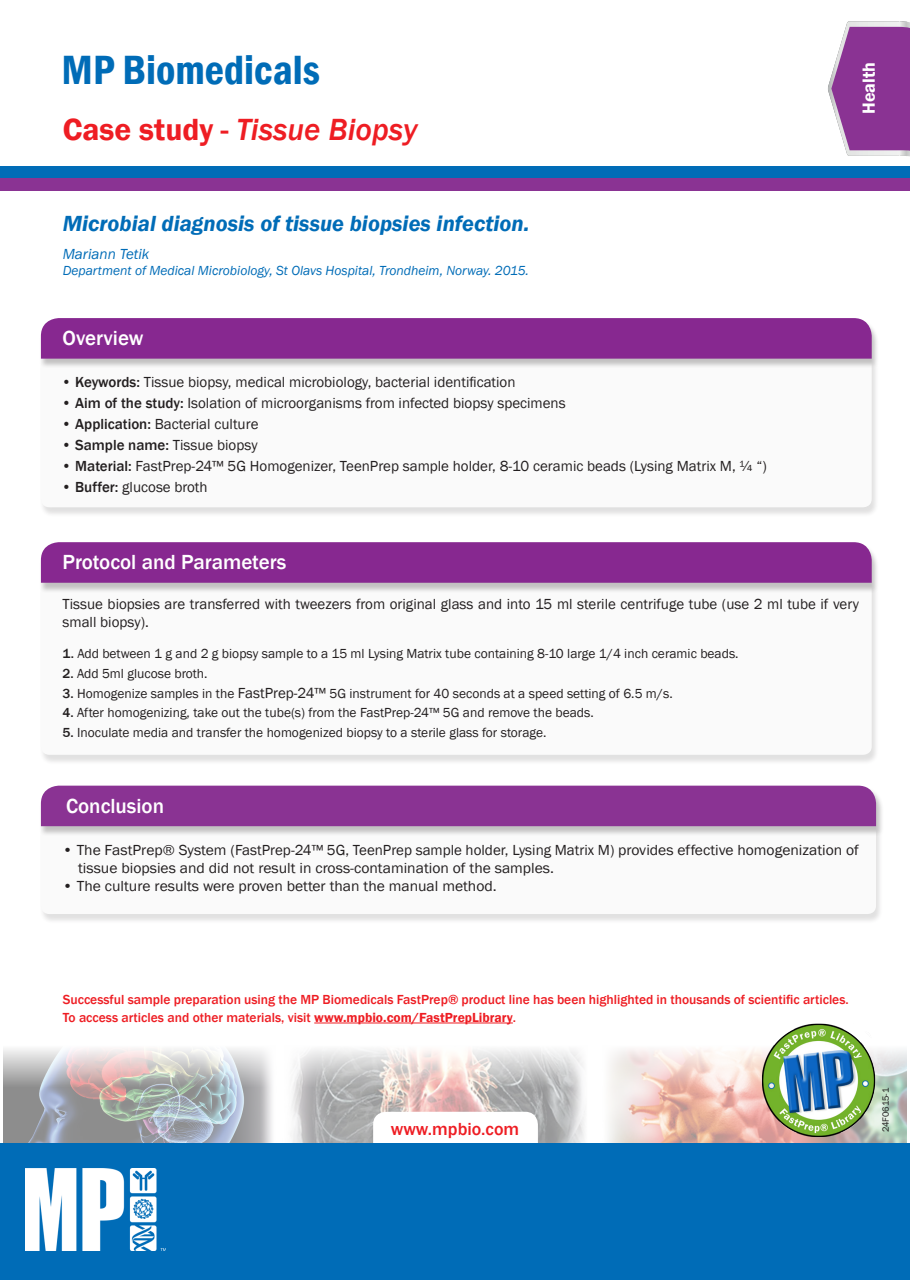
<style>
.page{position:relative;width:910px;height:1280px;background:#fff}
.page>*{position:absolute;margin:0;border:0;box-sizing:border-box;transform-origin:0 0}
.t1{font:600 condensed 42px "Franklin Gothic";color:#006cb7}
.t2{font:italic 500 31.5px "Franklin Gothic";color:#ee1d23}
.t3{font:italic 600 22.5px "Franklin Gothic";color:#006cb7}
.t4{font:500 21px "Franklin Gothic";color:#fff}
.t5{font:500 18px "Franklin Gothic";color:#ee1d23}
.t6{font:600 18px "Franklin Gothic";color:#fff}
.t7{font:15px/18px "Franklin Gothic";color:#231f20}
.t8{font:15px "Franklin Gothic";color:#231f20;scale:1.04 1}
.t9{font:500 15px "Franklin Gothic";color:#231f20}
.t10{font:italic 15px "Franklin Gothic";color:#006cb7}
.t11{font:13.5px "Franklin Gothic";color:#231f20}
.t12{font:500 13.5px/18px "Franklin Gothic";color:#ee1d23}
.t13{font:italic 13.5px "Franklin Gothic";color:#006cb7}
.t14{font:9.3px "Franklin Gothic";letter-spacing:-.005em;color:#231f20}
.s1{font-weight:600;font-style:normal}
.s2{font-style:normal}
.s3{font-weight:500}
.s4{font-weight:400}
.s5{font-size:15px}
.s6{font-weight:600}
</style>
<div class="page">
<div style="left:39px;top:360px;width:840px;height:157px;background:#231f20;opacity:.14"></div>
<svg style="left:41px;top:369px;width:831px;height:138px"></svg>
<div style="left:39px;top:319px;width:840px;height:50px;background:#231f20;opacity:.26"></div>
<div style="left:41px;top:318px;width:831px;height:41px;background:#872890"></div>
<img style="left:3px;top:1049px;width:904px;height:94px">
<svg style="left:828px;top:21px;width:82px;height:135px"></svg>
<div style="left:0;top:167px;width:910px;height:12px;background:#006cb7"></div>
<div style="left:0;top:178px;width:910px;height:13px;background:#8a3393"></div>
<div style="left:39px;top:827px;width:844px;height:97px;background:#231f20;opacity:.14"></div>
<svg style="left:41px;top:836px;width:835px;height:78px"></svg>
<div style="left:39px;top:787px;width:845px;height:49px;background:#231f20;opacity:.26"></div>
<div style="left:41px;top:786px;width:835px;height:40px;background:#8a3393"></div>
<img style="left:752px;top:1023px;width:138px;height:120px">
<div style="left:373px;top:1112px;width:165px;height:51px;background:#fff;border-radius:13px"></div>
<div style="left:0;top:1143px;width:910px;height:137px;background:#006cb7"></div>
<img style="left:26px;top:1168px;width:139px;height:82px">
<hr style="left:314px;top:1023px;width:199px;height:1px;background:#ee1d23">
<div style="left:39px;top:584px;width:840px;height:181px;background:#231f20;opacity:.14"></div>
<svg style="left:41px;top:593px;width:831px;height:162px"></svg>
<div style="left:39px;top:543px;width:840px;height:50px;background:#231f20;opacity:.26"></div>
<div style="left:41px;top:542px;width:831px;height:41px;background:#872890"></div>
<p class="t1" style="left:62px;top:42px;width:260px">MP Biomedicals</p>
<p class="t6" style="left:858px;top:114px;width:53px;rotate:-90deg">Health</p>
<p class="t2" style="left:63px;top:110px;width:356px"><span class="s1">Case study</span> <span class="s2">-</span> Tissue Biopsy</p>
<p class="t3" style="left:63px;top:209px;width:468px">Microbial diagnosis of tissue biopsies infection.</p>
<p class="t10" style="left:63px;top:244px;width:88px">Mariann Tetik</p>
<p class="t13" style="left:63px;top:262px;width:468px">Department of Medical Microbiology, St Olavs Hospital, Trondheim, Norway. 2015.</p>
<p class="t4" style="left:63px;top:325px;width:83px">Overview</p>
<p class="t7" style="left:61px;top:373px;width:456px"><span class="s3">• Keywords:</span> Tissue biopsy, medical microbiology, bacterial identification</p>
<p class="t7" style="left:61px;top:394px;width:506px"><span class="s3">• Aim of the study:</span> Isolation of microorganisms from infected biopsy specimens</p>
<p class="t7" style="left:61px;top:415px;width:199px"><span class="s3">• Application:</span> Bacterial culture</p>
<p class="t9" style="left:61px;top:436px;width:198px">• Sample name: <span class="s4">Tissue biopsy</span></p>
<p class="t7" style="left:61px;top:457px;width:707px"><span class="s3">• Material:</span> FastPrep-24™ 5G Homogenizer, TeenPrep sample holder, 8-10 ceramic beads (Lysing Matrix M, ¼ “)</p>
<p class="t7" style="left:61px;top:478px;width:148px"><span class="s3">• Buffer:</span> glucose broth</p>
<p class="t4" style="left:63px;top:549px;width:225px">Protocol and Parameters</p>
<p class="t7" style="left:63px;top:595px;width:798px">Tissue biopsies are transferred with tweezers from original glass and into 15 ml sterile centrifuge tube (use 2 ml tube if very small biopsy).</p>
<p class="t11" style="left:63px;top:646px;width:678px"><span class="s3">1.</span> Add between 1 g and 2 g biopsy sample to a 15 ml Lysing Matrix tube containing 8-10 large 1/4 inch ceramic beads.</p>
<p class="t11" style="left:63px;top:665px;width:147px"><span class="s3">2.</span> Add 5ml glucose broth.</p>
<p class="t11" style="left:63px;top:685px;width:612px"><span class="s3">3.</span> Homogenize samples in the <span class="s5">FastPrep-24™</span> 5G instrument for 40 seconds at a speed setting of 6.5 m/s.</p>
<p class="t11" style="left:63px;top:704px;width:533px"><span class="s3">4.</span> After homogenizing, take out the tube(s) from the FastPrep-24™ 5G and remove the beads.</p>
<p class="t11" style="left:63px;top:724px;width:486px"><span class="s3">5.</span> Inoculate media and transfer the homogenized biopsy to a sterile glass for storage.</p>
<p class="t4" style="left:66px;top:793px;width:100px">Conclusion</p>
<p class="t8" style="left:63px;top:841px;width:767px">• The FastPrep® System (FastPrep-24™ 5G, TeenPrep sample holder, Lysing Matrix M) provides effective homogenization of</p>
<p class="t8" style="left:78px;top:859px;width:459px">tissue biopsies and did not result in cross-contamination of the samples.</p>
<p class="t8" style="left:63px;top:877px;width:419px">• The culture results were proven better than the manual method.</p>
<p class="t12" style="left:63px;top:990px;width:787px">Successful sample preparation using the MP Biomedicals FastPrep® product line has been highlighted in thousands of scientific articles.<br>To access articles and other materials, visit <span class="s6">www.mpbio.com/FastPrepLibrary</span>.</p>
<p class="t5" style="left:391px;top:1117px;width:130px">www.mpbio.com</p>
<p class="t14" style="left:880px;top:1132px;width:46px;rotate:-90deg">24F0615-1</p>
</div>
